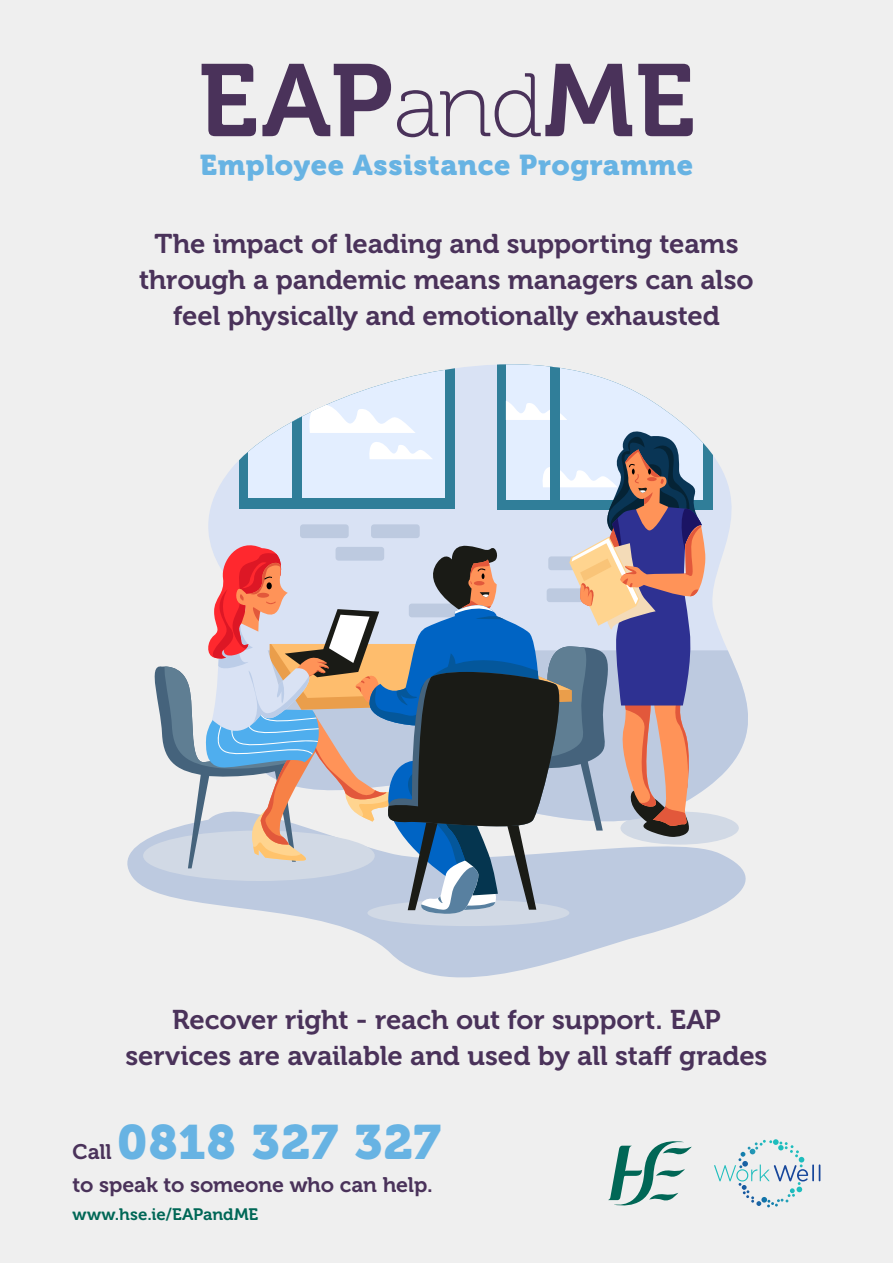
<style>
.page{position:relative;width:893px;height:1263px;background:#efefef}
.page>*{position:absolute;margin:0;border:0;box-sizing:border-box;transform-origin:0 0}
.t1{font:102px "Museo 700";color:#4a325a}
.t2{font:48px "Museo 900";letter-spacing:.02em;color:#67b3e3}
.t3{font:28.5px "Museo 900";letter-spacing:.015em;color:#67b3e3}
.t4{font:27px/36px "Museo 700";letter-spacing:-.005em;color:#4a325a;text-align:center}
.t5{font:21px "Museo 700";letter-spacing:-.005em;color:#4a325a}
.t6{font:16.5px "Museo 700";color:#006756}
.s1{font-family:"Museo 100";font-size:90px}
</style>
<div class="page">
<svg style="left:714px;top:1139px;width:106px;height:68px"></svg>
<svg style="left:608px;top:1141px;width:84px;height:64px"></svg>
<svg style="left:127px;top:840px;width:619px;height:138px"></svg>
<div style="left:367px;top:900px;width:202px;height:26px;background:#d1d9e5;border-radius:50%"></div>
<div style="left:620px;top:811px;width:119px;height:34px;background:#d1d9e5;border-radius:50%"></div>
<svg style="left:454px;top:365px;width:278px;height:285px;fill:#d9e2f4"></svg>
<svg style="left:705px;top:650px;width:43px;height:171px;fill:#bdcae0"></svg>
<svg style="left:497px;top:364px;width:215px;height:146px"></svg>
<div style="left:506px;top:364px;width:196px;height:135px;background:linear-gradient(to right,#e0edff,#f0efec)"></div>
<div style="left:550px;top:364px;width:10px;height:135px;background:#307e99"></div>
<svg style="left:444px;top:368px;width:10px;height:30px"></svg>
<div style="left:248px;top:364px;width:196px;height:134px;background:linear-gradient(to right,#f2efeb,#e5edfa)"></div>
<div style="left:292px;top:364px;width:10px;height:134px;background:#efefef"></div>
<svg style="left:146px;top:398px;width:559px;height:517px"></svg>
<p class="t1" style="left:198px;top:44px;width:498px">EAP<span class="s1">and</span>ME</p>
<p class="t3" style="left:200px;top:149px;width:495px">Employee Assistance Programme</p>
<p class="t4" style="left:139px;top:226px;width:616px">The impact of leading and supporting teams through a pandemic means managers can also feel physically and emotionally exhausted</p>
<p class="t4" style="left:125px;top:1002px;width:644px">Recover right - reach out for support. EAP services are available and used by all staff grades</p>
<p class="t2" style="left:117px;top:1115px;width:325px">0818 327 327</p>
<p class="t5" style="left:73px;top:1173px;width:362px">to speak to someone who can help.</p>
<p class="t5" style="left:73px;top:1140px;width:41px">Call</p>
<p class="t6" style="left:73px;top:1205px;width:187px">www.hse.ie/EAPandME</p>
</div>
